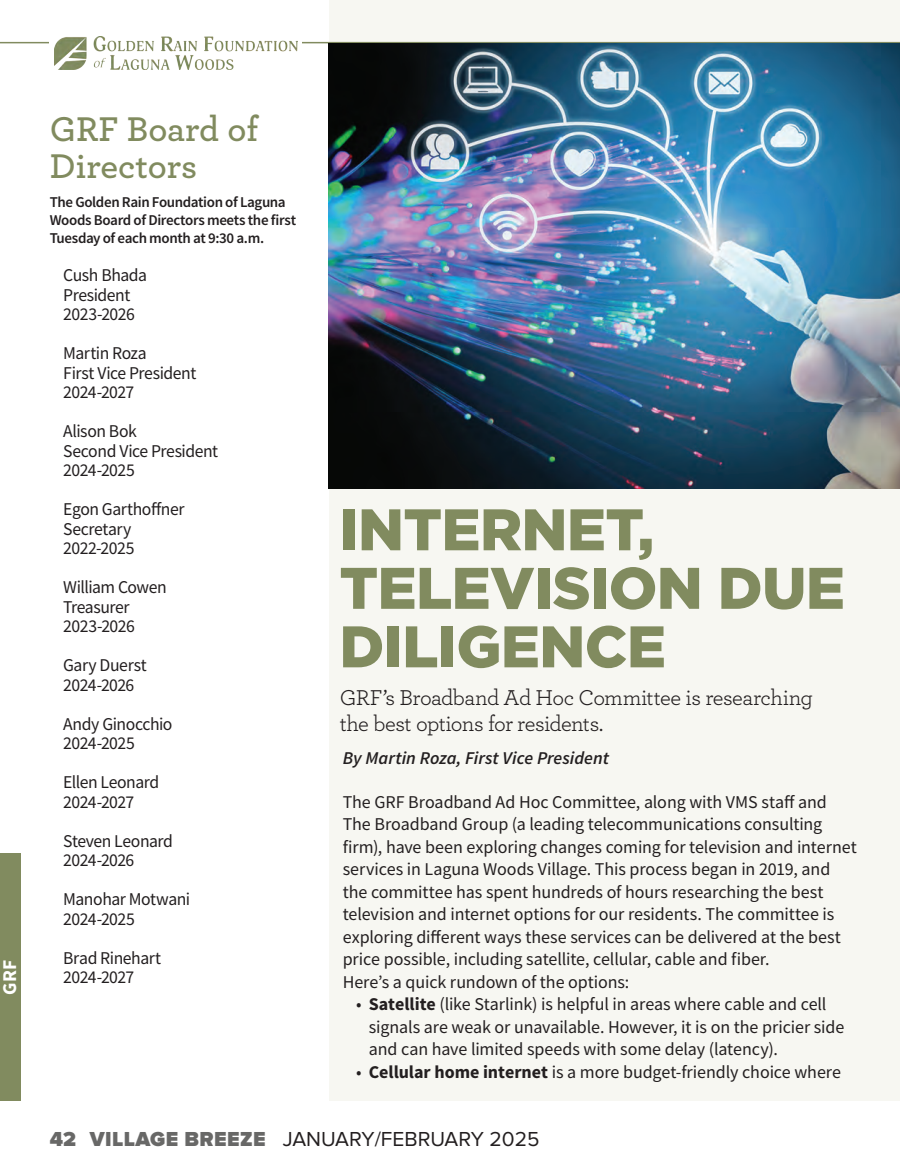
<style>
.page{position:relative;width:900px;height:1172px;background:#fff}
.page>*{position:absolute;margin:0;border:0;box-sizing:border-box;transform-origin:0 0}
.t1{font:900 58.5px/58.5px "Gotham";letter-spacing:-.01em;color:#818b5f}
.t2{font:600 36px/37.5px "Archer";color:#818b5f}
.t3{font:22.5px/25.5px "Archer";letter-spacing:-.025em;color:#231f20}
.t4{font:21px "Proxima Nova";color:#231f20}
.t5{font:700 19.5px "Source Sans Pro";color:#fff}
.t6{font:18px/22.5px "Source Sans Pro";letter-spacing:-.01em;color:#231f20}
.t7{font:18px/19.5px "Source Sans Pro";letter-spacing:-.03em;color:#231f20}
.t8{font:italic 600 18px "Source Sans Pro";color:#231f20}
.t9{font:600 15px/18px "Source Sans Pro";letter-spacing:-.025em;color:#231f20}
.s1{font-weight:700}
.s2{font-weight:900;color:#686867}
</style>
<div class="page">
<div style="left:329px;top:0;width:570px;height:1101px;background:#f7f7f2"></div>
<hr style="left:0;top:42px;width:899px;height:1px;background:#818b5f">
<div style="left:0;top:853px;width:21px;height:248px;background:#818b5f"></div>
<img style="left:329px;top:43px;width:570px;height:445px">
<div style="left:50px;top:31px;width:252px;height:45px;background:#fff"></div>
<img style="left:54px;top:36px;width:243px;height:34px">
<p class="t5" style="left:-4px;top:994px;width:36px;rotate:-90deg">GRF</p>
<h2 class="t2" style="left:50px;top:108px;width:210px">GRF Board of<br>Directors</h2>
<p class="t9" style="left:50px;top:194px;width:248px">The Golden Rain Foundation of Laguna<br>Woods Board of Directors meets the first<br>Tuesday of each month at 9:30 a.m.</p>
<p class="t7" style="left:63px;top:265px;width:85px">Cush Bhada<br>President<br>2023-2026</p>
<p class="t7" style="left:63px;top:343px;width:134px">Martin Roza<br>First Vice President<br>2024-2027</p>
<p class="t6" style="left:63px;top:421px;width:156px;line-height:19.5px">Alison Bok<br>Second Vice President<br>2024-2025</p>
<p class="t6" style="left:63px;top:499px;width:123px;line-height:19.5px">Egon Garthoffner<br>Secretary<br>2022-2025</p>
<p class="t7" style="left:63px;top:577px;width:105px">William Cowen<br>Treasurer<br>2023-2026</p>
<p class="t7" style="left:63px;top:655px;width:85px">Gary Duerst<br>2024-2026</p>
<p class="t7" style="left:63px;top:714px;width:111px">Andy Ginocchio<br>2024-2025</p>
<p class="t7" style="left:63px;top:772px;width:97px">Ellen Leonard<br>2024-2027</p>
<p class="t7" style="left:63px;top:831px;width:111px">Steven Leonard<br>2024-2026</p>
<p class="t7" style="left:63px;top:889px;width:128px">Manohar Motwani<br>2024-2025</p>
<p class="t7" style="left:63px;top:948px;width:99px">Brad Rinehart<br>2024-2027</p>
<h1 class="t1" style="left:339px;top:500px;width:507px">INTERNET,<br>TELEVISION DUE<br>DILIGENCE</h1>
<p class="t3" style="left:339px;top:684px;width:475px">GRF’s Broadband Ad Hoc Committee is researching the best options for residents.</p>
<p class="t8" style="left:342px;top:746px;width:268px">By Martin Roza, First Vice President</p>
<p class="t6" style="left:342px;top:790px;width:515px">The GRF Broadband Ad Hoc Committee, along with VMS staff and The Broadband Group (a leading telecommunications consulting firm), have been exploring changes coming for television and internet services in Laguna Woods Village. This process began in 2019, and the committee has spent hundreds of hours researching the best television and internet options for our residents. The committee is exploring different ways these services can be delivered at the best price possible, including satellite, cellular, cable and fiber.<br>Here’s a quick rundown of the options:</p>
<p class="t6" style="left:369px;top:993px;width:477px;text-indent:-13px">• <span class="s1">Satellite</span> (like Starlink) is helpful in areas where cable and cell signals are weak or unavailable. However, it is on the pricier side and can have limited speeds with some delay (latency).</p>
<p class="t6" style="left:356px;top:1060px;width:486px">• <span class="s1">Cellular home internet</span> is a more budget-friendly choice where</p>
<p class="t4" style="left:50px;top:1127px;width:491px"><span class="s2">42 VILLAGE BREEZE</span> JANUARY/FEBRUARY 2025</p>
</div>
